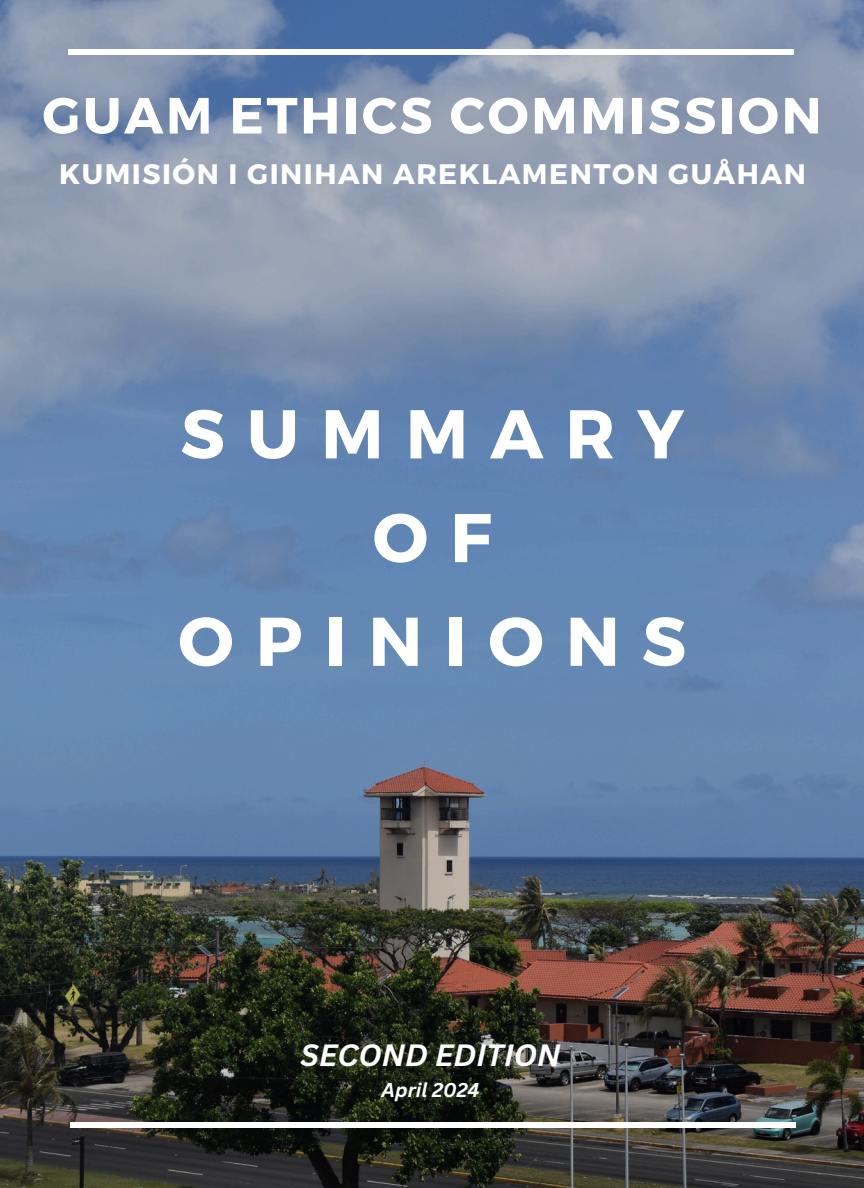
<style>
.page{position:relative;width:864px;height:1188px;background:#fff}
.page>*{position:absolute;margin:0;border:0;box-sizing:border-box;transform-origin:0 0}
.t1{font:700 68.85px/103.6px "Montserrat";letter-spacing:.32em;color:#fff;text-align:center}
.t2{font:700 50.85px "Montserrat";letter-spacing:.055em;color:#fff}
.t3{font:italic 700 30px "Canva Sans";color:#fff}
.t4{font:700 28.2px "Montserrat";letter-spacing:.055em;color:#fff}
.t5{font:italic 700 19.5px "Canva Sans";color:#fff}
</style>
<div class="page">
<img style="left:0;top:0;width:864px;height:1188px">
<hr style="left:68px;top:50px;width:726px;height:4px;background:#fff">
<hr style="left:70px;top:1123px;width:725px;height:4px;background:#fff">
<h2 class="t2" style="left:42px;top:82px;width:781px">GUAM ETHICS COMMISSION</h2>
<h2 class="t4" style="left:59px;top:156px;width:748px">KUMISIÓN I GINIHAN AREKLAMENTON GUÅHAN</h2>
<p class="t1" style="left:178px;top:379px;width:509px">SUMMARY<br>O F<br>OPINIONS</p>
<h1 class="t3" style="left:301px;top:1034px;width:261px">SECOND EDITION</h1>
<p class="t5" style="left:382px;top:1076px;width:100px">April 2024</p>
</div>
